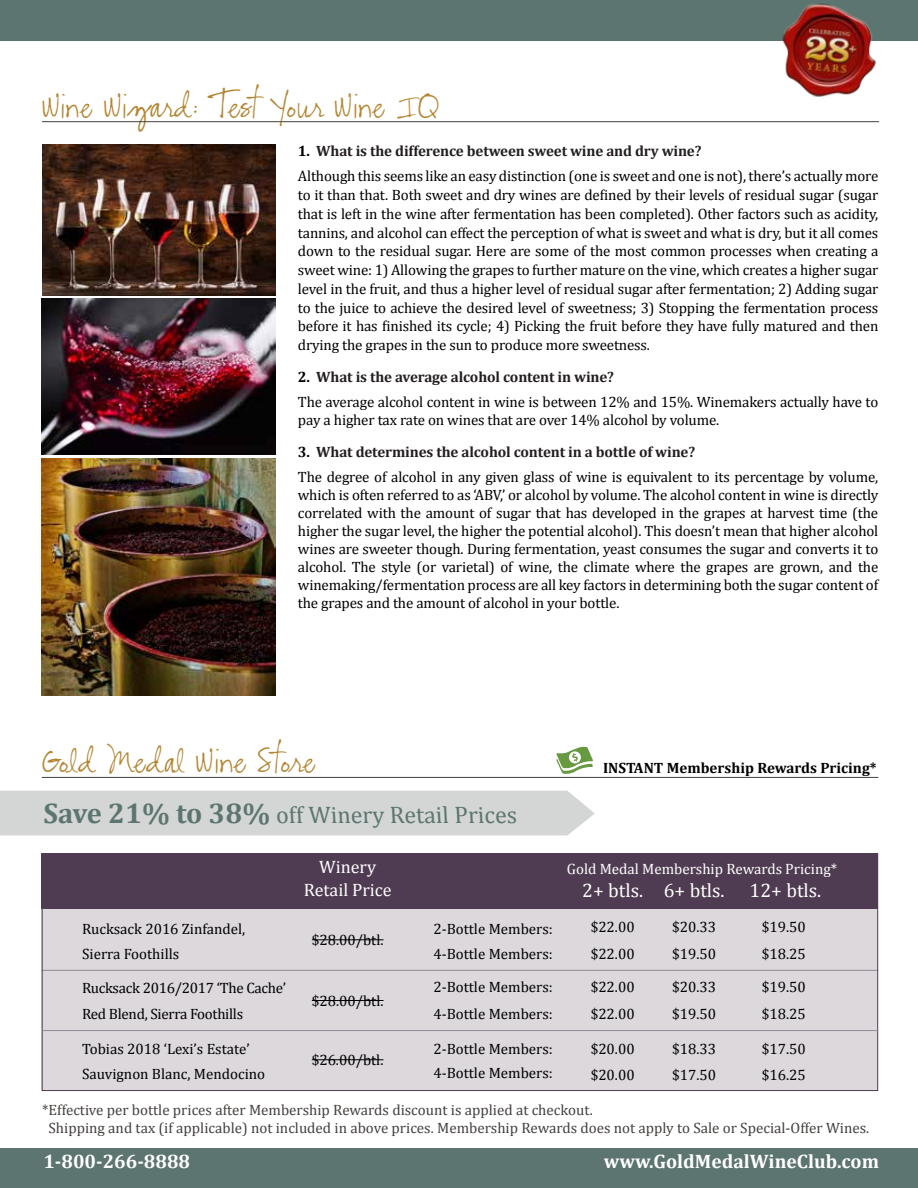
<style>
.page{position:relative;width:918px;height:1188px;background:#fff}
.page>*{position:absolute;margin:0;border:0;box-sizing:border-box;transform-origin:0 0}
.t1{font:33px "CK Alis Hand";color:#b38634}
.t2{font:24px "Cambria";color:#5d7570}
.t3{font:700 19.5px "Cambria";color:#fff}
.t4{font:19.5px "Cambria";color:#fff}
.t5{font:18px/22.5px "Cambria";color:#fff;text-align:center}
.t6{font:15px/18.8px "Cambria";letter-spacing:-.01em;color:#000}
.t7{font:15px/18px "Cambria";color:#44403e}
.t8{font:15px "Cambria";color:#fff}
.t9{font:700 15px "Cambria";color:#000}
.s1{font-weight:700}
.s2{font-weight:700;color:#241f1f}
.s3{font-weight:700;font-size:28.5px}
</style>
<div class="page">
<div style="left:0;top:0;width:918px;height:41px;background:#5d7570"></div>
<div style="left:0;top:1148px;width:918px;height:40px;background:#5d7570"></div>
<hr style="left:42px;top:121px;width:837px;height:1px;background:#44403e">
<svg style="left:556px;top:747px;width:37px;height:27px"></svg>
<hr style="left:42px;top:777px;width:836px;height:1px;background:#44403e">
<div style="left:0;top:791px;width:595px;height:44px;background:#d3d6d5"></div>
<img style="left:776px;top:0;width:108px;height:97px">
<div style="left:42px;top:853px;width:836px;height:238px;background:#dcd8dc"></div>
<div style="left:42px;top:853px;width:836px;height:56px;background:#503c52"></div>
<hr style="left:42px;top:970px;width:836px;height:1px;background:#958a97">
<div style="left:42px;top:853px;width:836px;height:238px;border:1px solid #503c52"></div>
<hr style="left:312px;top:939px;width:72px;height:1px;background:#000">
<hr style="left:312px;top:1000px;width:72px;height:1px;background:#000">
<hr style="left:42px;top:1030px;width:836px;height:1px;background:#958a97">
<hr style="left:312px;top:1059px;width:71px;height:1px;background:#000">
<img style="left:42px;top:144px;width:234px;height:151px">
<img style="left:42px;top:458px;width:234px;height:238px">
<img style="left:42px;top:299px;width:234px;height:156px">
<h1 class="t1" style="left:42px;top:86px;width:398px">Wine Wizard: Test Your Wine IQ</h1>
<p class="t6" style="left:298px;top:138px;width:582px;line-height:25.5px"><span class="s1">1.</span> <span class="s2">What is the difference between sweet wine and dry wine?<br></span>Although this seems like an easy distinction (one is sweet and one is not), there’s actually more</p>
<p class="t6" style="left:298px;top:186px;width:582px;text-align:justify">to it than that. Both sweet and dry wines are defined by their levels of residual sugar (sugar that is left in the wine after fermentation has been completed). Other factors such as acidity, tannins, and alcohol can effect the perception of what is sweet and what is dry, but it all comes down to the residual sugar. Here are some of the most common processes when creating a sweet wine: 1) Allowing the grapes to further mature on the vine, which creates a higher sugar level in the fruit, and thus a higher level of residual sugar after fermentation; 2) Adding sugar to the juice to achieve the desired level of sweetness; 3) Stopping the fermentation process before it has finished its cycle; 4) Picking the fruit before they have fully matured and then drying the grapes in the sun to produce more sweetness.</p>
<p class="t6" style="left:298px;top:365px;width:582px;line-height:24.8px"><span class="s1">2.</span> <span class="s2">What is the average alcohol content in wine?<br></span>The average alcohol content in wine is between 12% and 15%. Winemakers actually have to</p>
<p class="t6" style="left:298px;top:411px;width:423px">pay a higher tax rate on wines that are over 14% alcohol by volume.</p>
<p class="t6" style="left:298px;top:440px;width:582px;line-height:24.8px"><span class="s1">3.</span> <span class="s2">What determines the alcohol content in a bottle of wine?<br></span>The degree of alcohol in any given glass of wine is equivalent to its percentage by volume,</p>
<p class="t6" style="left:298px;top:486px;width:582px;line-height:18px;text-align:justify">which is often referred to as ‘ABV,’ or alcohol by volume. The alcohol content in wine is directly correlated with the amount of sugar that has developed in the grapes at harvest time (the higher the sugar level, the higher the potential alcohol). This doesn’t mean that higher alcohol wines are sweeter though. During fermentation, yeast consumes the sugar and converts it to alcohol. The style (or varietal) of wine, the climate where the grapes are grown, and the winemaking/fermentation process are all key factors in determining both the sugar content of the grapes and the amount of alcohol in your bottle.</p>
<h1 class="t1" style="left:42px;top:742px;width:275px">Gold Medal Wine Store</h1>
<h2 class="t2" style="left:43px;top:800px;width:483px"><span class="s3">Save 2 1 % to 3 8 %</span> offWineryRetailPrices</h2>
<p class="t9" style="left:603px;top:757px;width:275px">INSTANT Membership Rewards Pricing*</p>
<p class="t5" style="left:304px;top:856px;width:89px">Winery<br>Retail Price</p>
<p class="t8" style="left:567px;top:860px;width:272px">Gold Medal Membership Rewards Pricing*</p>
<h3 class="t4" style="left:582px;top:879px;width:144px">2+ btls. 6+ btls.</h3>
<h3 class="t4" style="left:750px;top:879px;width:73px">12+ btls.</h3>
<p class="t6" style="left:591px;top:918px;width:45px">$22.00</p>
<p class="t6" style="left:672px;top:918px;width:45px">$20.33</p>
<p class="t6" style="left:762px;top:918px;width:45px">$19.50</p>
<p class="t6" style="left:591px;top:944px;width:45px">$22.00</p>
<p class="t6" style="left:672px;top:944px;width:45px">$19.50</p>
<p class="t6" style="left:762px;top:944px;width:45px">$18.25</p>
<p class="t6" style="left:591px;top:977px;width:45px">$22.00</p>
<p class="t6" style="left:672px;top:977px;width:45px">$20.33</p>
<p class="t6" style="left:762px;top:977px;width:45px">$19.50</p>
<p class="t6" style="left:591px;top:1004px;width:45px">$22.00</p>
<p class="t6" style="left:672px;top:1004px;width:45px">$19.50</p>
<p class="t6" style="left:762px;top:1004px;width:45px">$18.25</p>
<p class="t6" style="left:82px;top:916px;width:165px;line-height:25.5px">Rucksack 2016 Zinfandel,<br>Sierra Foothills</p>
<p class="t6" style="left:312px;top:930px;width:73px">$28.00/btl.</p>
<p class="t6" style="left:312px;top:991px;width:73px">$28.00/btl.</p>
<p class="t6" style="left:82px;top:1036px;width:185px;line-height:25.5px">Tobias 2018 ‘Lexi’s Estate’<br>Sauvignon Blanc, Mendocino</p>
<p class="t6" style="left:312px;top:1050px;width:73px">$26.00/btl.</p>
<p class="t6" style="left:433px;top:1037px;width:121px;line-height:23.9px">2-Bottle Members:<br>4-Bottle Members:</p>
<p class="t6" style="left:591px;top:1039px;width:45px">$20.00</p>
<p class="t6" style="left:672px;top:1039px;width:45px">$18.33</p>
<p class="t6" style="left:762px;top:1039px;width:45px">$17.50</p>
<p class="t6" style="left:433px;top:916px;width:121px;line-height:25.3px">2-Bottle Members:<br>4-Bottle Members:</p>
<p class="t6" style="left:433px;top:974px;width:121px;line-height:26.4px">2-Bottle Members:<br>4-Bottle Members:</p>
<p class="t6" style="left:82px;top:975px;width:206px;line-height:25.5px">Rucksack 2016/2017 ‘The Cache’<br>Red Blend, Sierra Foothills</p>
<p class="t6" style="left:591px;top:1066px;width:45px">$20.00</p>
<p class="t6" style="left:672px;top:1066px;width:45px">$17.50</p>
<p class="t6" style="left:762px;top:1066px;width:45px">$16.25</p>
<p class="t7" style="left:49px;top:1100px;width:822px;text-indent:-6px">*Effective per bottle prices after Membership Rewards discount is applied at checkout.<br>Shipping and tax (if applicable) not included in above prices. Membership Rewards does not apply to Sale or Special-Offer Wines.</p>
<h3 class="t3" style="left:43px;top:1147px;width:148px">1-800-266-8888</h3>
<h3 class="t3" style="left:604px;top:1147px;width:277px">www.GoldMedalWineClub.com</h3>
</div>
